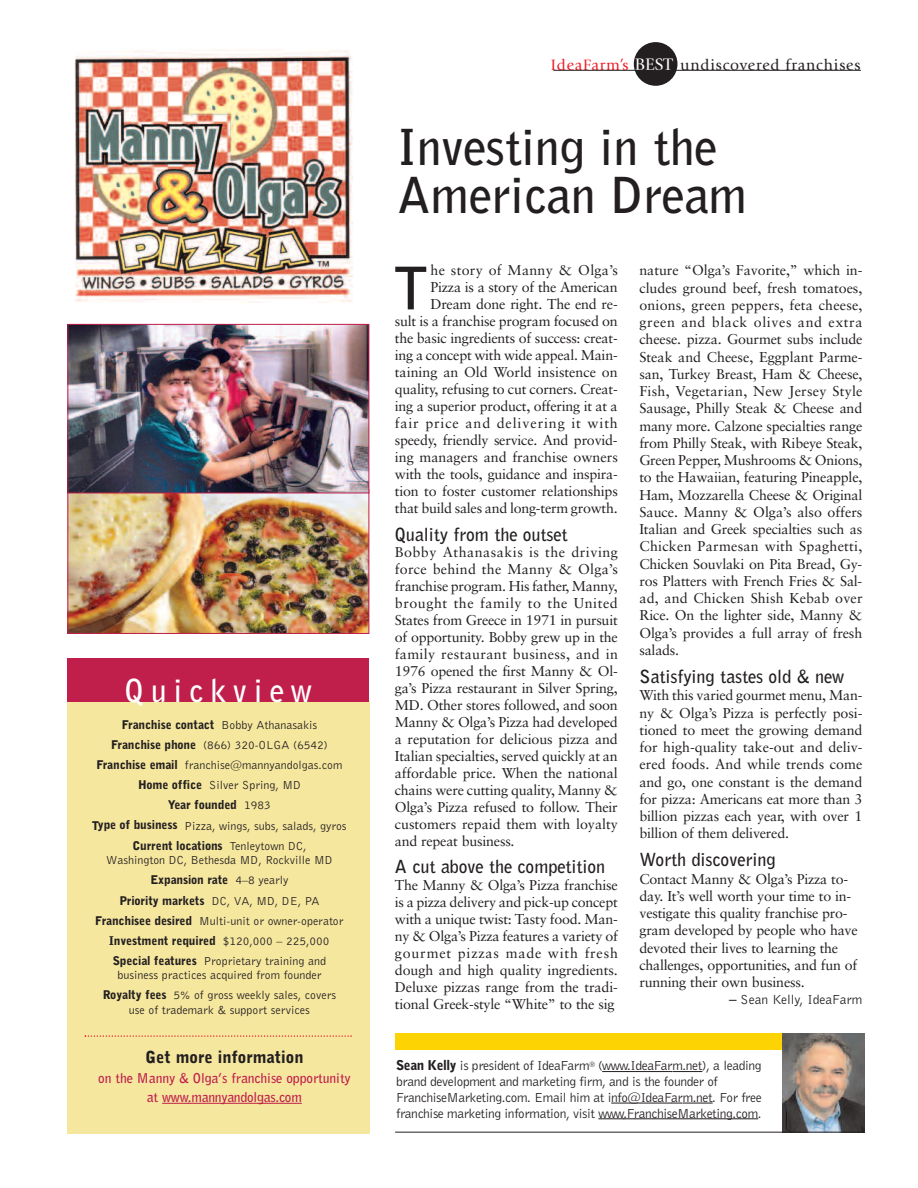
<style>
.page{position:relative;width:918px;height:1188px;background:#fff}
.page>*{position:absolute;margin:0;border:0;box-sizing:border-box;transform-origin:0 0}
.t1{font:700 58.5px "Bell Gothic BT";color:#231f20}
.t2{font:700 49.5px/48px "Bell Gothic BT";color:#231f20}
.t3{font:700 31.5px "Bell Gothic BT";letter-spacing:.22em;color:#fff}
.t4{font:700 18px "Bell Gothic BT";color:#231f20}
.t5{font:900 16.5px "Bell Gothic BT";color:#231f20}
.t6{font:15.6px "Giovanni";letter-spacing:.055em;color:#231f20}
.t7{font:14.25px/17px "Sabon";letter-spacing:-.015em;color:#231f20;text-align:justify}
.t8{font:13.5px/15.8px "Bell Gothic BT";letter-spacing:-.03em;color:#231f20}
.t9{font:700 13.5px/19.5px "Bell Gothic BT";color:#c01e4b;text-align:center}
.t10{font:13.5px "Bell Gothic BT";color:#231f20}
.t11{font:12px/20.1px "Bell Gothic BT";color:#231f20;text-align:center}
.s1{font-weight:900}
.s2{color:#ee1e24}
.s3{font-size:17.4px;color:#fff}
.s4{font-family:"Sabon";font-size:15px}
</style>
<div class="page">
<div style="left:67px;top:701px;width:303px;height:432px;background:#f6e79f"></div>
<div style="left:67px;top:659px;width:302px;height:43px;background:#c01e4b"></div>
<div style="left:634px;top:42px;width:43px;height:44px;background:#231f20;border-radius:50%"></div>
<hr style="left:553px;top:70px;width:308px;height:1px;background:#231f20">
<svg style="left:85px;top:1035px;width:267px;height:2px"></svg>
<svg style="left:162px;top:1103px;width:26px;height:1px"></svg>
<hr style="left:188px;top:1103px;width:114px;height:1px;background:#c01e4b">
<img style="left:69px;top:493px;width:298px;height:139px">
<div style="left:67px;top:489px;width:302px;height:145px;border:1px solid #c01e4b"></div>
<img style="left:69px;top:326px;width:298px;height:165px">
<div style="left:67px;top:324px;width:302px;height:169px;border:1px solid #c01e4b"></div>
<img style="left:75px;top:50px;width:278px;height:252px">
<div style="left:395px;top:1033px;width:387px;height:17px;background:#fed304"></div>
<img style="left:783px;top:1033px;width:81px;height:99px">
<svg style="left:602px;top:1071px;width:25px;height:1px"></svg>
<hr style="left:627px;top:1071px;width:34px;height:1px;background:#231f20">
<hr style="left:672px;top:1071px;width:30px;height:1px;background:#231f20">
<hr style="left:611px;top:1103px;width:60px;height:1px;background:#231f20">
<hr style="left:683px;top:1103px;width:30px;height:1px;background:#231f20">
<svg style="left:598px;top:1119px;width:36px;height:1px"></svg>
<hr style="left:634px;top:1119px;width:124px;height:1px;background:#231f20">
<hr style="left:395px;top:1132px;width:469px;height:1px;background:#231f20">
<h3 class="t3" style="left:125px;top:679px;width:189px">Quickview</h3>
<p class="t11" style="left:92px;top:716px;width:256px"><span class="s1">Franchise contact</span> Bobby Athanasakis<br><span class="s1">Franchise phone</span> (866) 320-OLGA (6542)<br><span class="s1">Franchise email</span> franchise@mannyandolgas.com <span class="s1">Home office</span> Silver Spring, MD<br><span class="s1">Year founded</span> 1983<br><span class="s1">Type of business</span> Pizza, wings, subs, salads, gyros <span class="s1">Current locations</span> Tenleytown DC,</p>
<p class="t11" style="left:95px;top:851px;width:250px">Washington DC, Bethesda MD, Rockville MD <span class="s1">Expansion rate</span> 4–8 yearly<br><span class="s1">Priority markets</span> DC, VA, MD, DE, PA <span class="s1">Franchisee desired</span> Multi-unit or owner-operator <span class="s1">Investment required</span> $120,000 – 225,000<br><span class="s1">Special features</span> Proprietary training and</p>
<p class="t11" style="left:103px;top:966px;width:235px">business practices acquired from founder<br><span class="s1">Royalty fees</span> 5% of gross weekly sales, covers</p>
<p class="t11" style="left:129px;top:1001px;width:182px">use of trademark &amp; support services</p>
<p class="t5" style="left:145px;top:1051px;width:160px">Get more information</p>
<p class="t9" style="left:98px;top:1069px;width:254px">on the Manny &amp; Olga’s franchise opportunity at www.mannyandolgas.com</p>
<p class="t6" style="left:551px;top:59px;width:311px"><span class="s2">IdeaFarm’s</span> <span class="s3">BEST</span> undiscovered franchises</p>
<h2 class="t2" style="left:397px;top:127px;width:351px">Investing in the<br>American Dream</h2>
<p class="t7" style="left:395px;top:263px;width:225px;text-align:right">he story of Manny &amp; Olga’s<br>Pizza is a story of the American Dream done right. The end re-<br>sult is a franchise program focused on the basic ingredients of success: creat&shy;ing a concept with wide appeal. Main&shy;taining an Old World insistence on quality, refusing to cut corners. Creat&shy;ing a superior product, offering it at a fair price and delivering it with speedy, friendly service. And provid&shy;ing managers and franchise owners with the tools, guidance and inspira&shy;tion to foster customer relationships that build sales and long-term growth.</p>
<p class="t4" style="left:395px;top:527px;width:174px">Quality from the outset</p>
<p class="t7" style="left:395px;top:545px;width:225px">Bobby Athanasakis is the driving force behind the Manny &amp; Olga’s franchise program. His father, Manny, brought the family to the United States from Greece in 1971 in pursuit of opportunity. Bobby grew up in the family restaurant business, and in 1976 opened the first Manny &amp; Ol&shy;ga’s Pizza restaurant in Silver Spring, MD. Other stores followed, and soon Manny &amp; Olga’s Pizza had developed a reputation for delicious pizza and Italian specialties, served quickly at an affordable price. When the national chains were cutting quality, Manny &amp; Olga’s Pizza refused to follow. Their customers repaid them with loyalty and repeat business.</p>
<p class="t4" style="left:395px;top:860px;width:212px">A cut above the competition</p>
<p class="t7" style="left:395px;top:878px;width:225px">The Manny &amp; Olga’s Pizza franchise is a pizza delivery and pick-up concept with a unique twist: Tasty food. Man&shy;ny &amp; Olga’s Pizza features a variety of gourmet pizzas made with fresh dough and high quality ingredients.<br>Deluxe pizzas range from the tradi&shy;tional Greek-style “White” to the sig</p>
<h1 class="t1" style="left:395px;top:267px;width:33px">T</h1>
<p class="t7" style="left:639px;top:263px;width:225px">nature “Olga’s Favorite,” which in&shy;cludes ground beef, fresh tomatoes, onions, green peppers, feta cheese, green and black olives and extra cheese. pizza. Gourmet subs include Steak and Cheese, Eggplant Parme&shy;san, Turkey Breast, Ham &amp; Cheese, Fish, Vegetarian, New Jersey Style Sausage, Philly Steak &amp; Cheese and many more. Calzone specialties range from Philly Steak, with Ribeye Steak, Green Pepper, Mushrooms &amp; Onions, to the Hawaiian, featuring Pineapple, Ham, Mozzarella Cheese &amp; Original Sauce. Manny &amp; Olga’s also offers Italian and Greek specialties such as Chicken Parmesan with Spaghetti, Chicken Souvlaki on Pita Bread, Gy&shy;ros Platters with French Fries &amp; Sal&shy;ad, and Chicken Shish Kebab over Rice. On the lighter side, Manny &amp; Olga’s provides a full array of fresh salads.</p>
<p class="t4" style="left:639px;top:670px;width:206px">Satisfying tastes old &amp; new</p>
<p class="t7" style="left:639px;top:688px;width:225px">With this varied gourmet menu, Man&shy;ny &amp; Olga’s Pizza is perfectly posi&shy;tioned to meet the growing demand for high-quality take-out and deliv&shy;ered foods. And while trends come and go, one constant is the demand for pizza: Americans eat more than 3 billion pizzas each year, with over 1 billion of them delivered.</p>
<p class="t4" style="left:639px;top:853px;width:137px">Worth discovering</p>
<p class="t7" style="left:639px;top:871px;width:220px;text-align:left">Contact Manny &amp; Olga’s Pizza to&shy;day. It’s well worth your time to in&shy;vestigate this quality franchise pro&shy;gram developed by people who have devoted their lives to learning the challenges, opportunities, and fun of running their own business.</p>
<p class="t10" style="left:729px;top:995px;width:135px"><span class="s4">–</span> Sean Kelly, IdeaFarm</p>
<p class="t8" style="left:396px;top:1059px;width:367px"><span class="s1">Sean Kelly</span> is president of IdeaFarm<sup>®</sup> (www.IdeaFarm.net), a leading brand development and marketing firm, and is the founder of FranchiseMarketing.com. Email him at info@IdeaFarm.net. For free franchise marketing information, visit www.FranchiseMarketing.com.</p>
</div>
